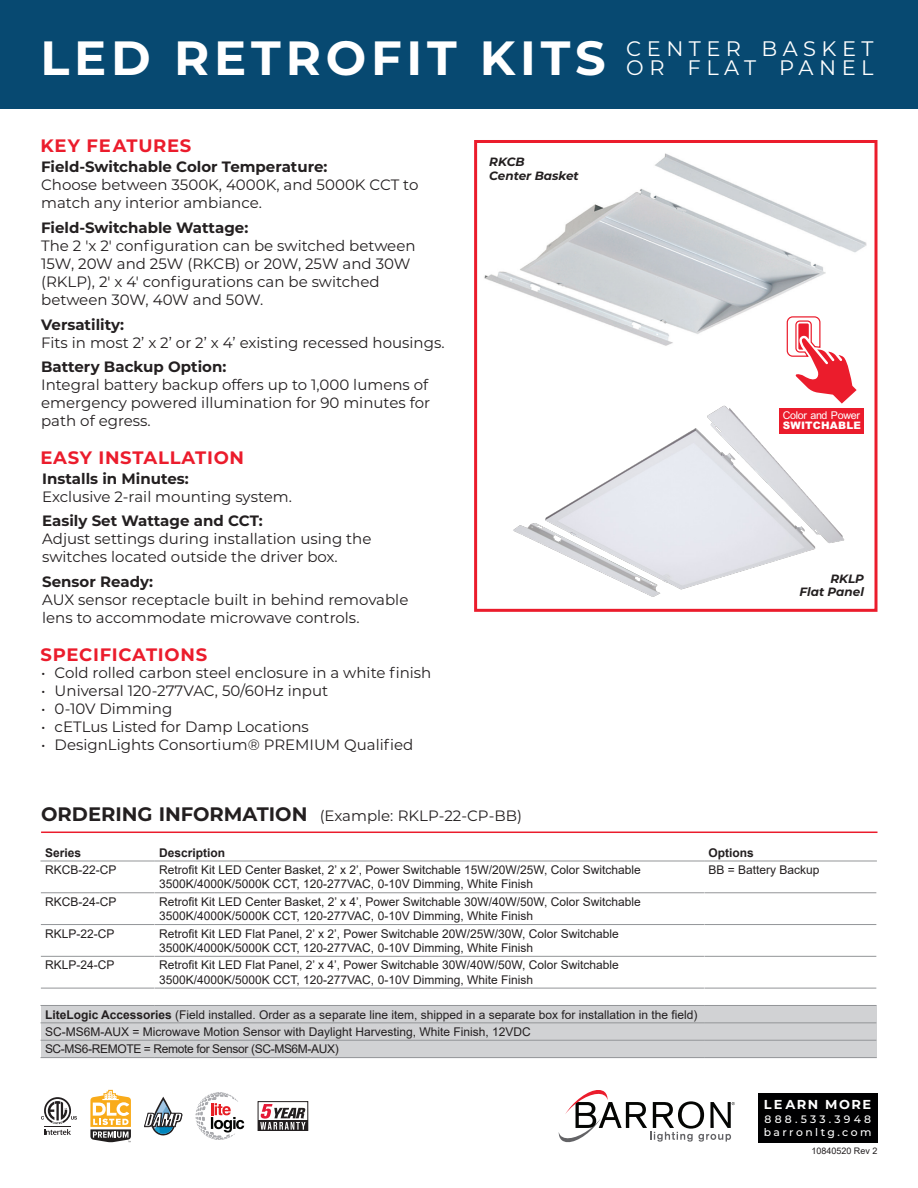
<style>
.page{position:relative;width:918px;height:1188px;background:#fff}
.page>*{position:absolute;margin:0;border:0;box-sizing:border-box;transform-origin:0 0}
.Paragraph_Black{font:700 48px "Montserrat";letter-spacing:.1em;color:#fff}
.Paragraph_Black-2{font:21px "Montserrat";letter-spacing:.26em;color:#fff}
.Paragraph_Black-3{font:700 18px "Montserrat";letter-spacing:.04em;color:#eb1c2c}
.t1{font:15px/18px "Montserrat";color:#231f20}
.t2{font:700 12.9px "Montserrat";letter-spacing:.12em;color:#fff}
.t3{font:12px/14.4px "Arial";color:#231f20}
.t4{font:12px "Arial";letter-spacing:-.03em;color:#231f20}
.t5{font:italic 700 12px/13.5px "Montserrat";color:#231f20;text-align:right}
.t6{font:700 12px "Arial";color:#231f20}
.t7{font:500 10.8px "Montserrat";letter-spacing:.23em;color:#fff}
.t8{font:500 10.8px "Montserrat";letter-spacing:.295em;color:#fff}
.t9{font:10.65px "Arial";letter-spacing:-.03em;color:#fff}
.t10{font:900 10.35px "Arial";letter-spacing:.02em;color:#fff}
.Paragraph_Black-4{font:9px "Arial";color:#231f20}
.s1{font-weight:700}
.s2{font-weight:700;font-size:19.5px}
</style>
<div class="page">
<div style="left:474px;top:140px;width:404px;height:472px;border:3px solid #eb1c2c"></div>
<div style="left:0;top:0;width:918px;height:109px;background:#074971"></div>
<svg style="left:559px;top:1090px;width:176px;height:52px"></svg>
<div style="left:758px;top:1093px;width:120px;height:49px;background:#000001"></div>
<hr style="left:41px;top:832px;width:836px;height:1px;background:#eb1c2c">
<div style="left:41px;top:1005px;width:836px;height:18px;background:#d1d2d4"></div>
<div style="left:41px;top:1023px;width:836px;height:17px;background:#d1d2d4"></div>
<div style="left:41px;top:1040px;width:836px;height:18px;background:#d1d2d4"></div>
<hr style="left:40px;top:861px;width:115px;height:1px;background:#939598">
<hr style="left:155px;top:861px;width:549px;height:1px;background:#939598">
<hr style="left:704px;top:861px;width:173px;height:1px;background:#939598">
<hr style="left:41px;top:892px;width:114px;height:1px;background:#939598">
<hr style="left:155px;top:892px;width:549px;height:1px;background:#939598">
<hr style="left:704px;top:892px;width:172px;height:1px;background:#939598">
<hr style="left:41px;top:924px;width:114px;height:1px;background:#939598">
<hr style="left:155px;top:924px;width:549px;height:1px;background:#939598">
<hr style="left:704px;top:924px;width:172px;height:1px;background:#939598">
<hr style="left:41px;top:956px;width:114px;height:1px;background:#939598">
<hr style="left:155px;top:956px;width:549px;height:1px;background:#939598">
<hr style="left:704px;top:956px;width:172px;height:1px;background:#939598">
<hr style="left:41px;top:988px;width:114px;height:1px;background:#939598">
<hr style="left:155px;top:988px;width:549px;height:1px;background:#939598">
<hr style="left:704px;top:988px;width:172px;height:1px;background:#939598">
<hr style="left:40px;top:1005px;width:115px;height:1px;background:#939598">
<hr style="left:155px;top:1005px;width:549px;height:1px;background:#939598">
<hr style="left:704px;top:1005px;width:172px;height:1px;background:#939598">
<hr style="left:40px;top:1022px;width:115px;height:1px;background:#939598">
<hr style="left:155px;top:1022px;width:549px;height:1px;background:#939598">
<hr style="left:704px;top:1022px;width:172px;height:1px;background:#939598">
<hr style="left:40px;top:1040px;width:115px;height:1px;background:#939598">
<hr style="left:155px;top:1040px;width:549px;height:1px;background:#939598">
<hr style="left:704px;top:1040px;width:172px;height:1px;background:#939598">
<hr style="left:40px;top:1057px;width:115px;height:1px;background:#939598">
<hr style="left:155px;top:1057px;width:549px;height:1px;background:#939598">
<hr style="left:704px;top:1057px;width:173px;height:1px;background:#939598">
<div style="left:258px;top:1101px;width:50px;height:30px;border:1px solid #231f20"></div>
<svg style="left:260px;top:1104px;width:46px;height:26px"></svg>
<svg style="left:144px;top:1097px;width:38px;height:38px"></svg>
<svg style="left:90px;top:1090px;width:41px;height:52px"></svg>
<svg style="left:41px;top:1097px;width:36px;height:38px"></svg>
<svg style="left:196px;top:1092px;width:48px;height:48px"></svg>
<img style="left:484px;top:153px;width:383px;height:193px">
<img style="left:513px;top:406px;width:332px;height:191px">
<svg style="left:786px;top:316px;width:71px;height:88px"></svg>
<div style="left:780px;top:408px;width:84px;height:26px;background:#eb1c2c"></div>
<p class="Paragraph_Black" style="left:40px;top:23px;width:567px">LED RETROFIT KITS</p>
<p class="Paragraph_Black-2" style="left:626px;top:34px;width:249px">CENTER BASKET</p>
<p class="Paragraph_Black-2" style="left:626px;top:53px;width:249px">OR FLAT PANEL</p>
<p class="Paragraph_Black-3" style="left:40px;top:133px;width:152px">KEY FEATURES</p>
<p class="t1" style="left:41px;top:157px;width:379px"><span class="s1">Field-Switchable Color Temperature:<br></span>Choose between 3500K, 4000K, and 5000K CCT to match any interior ambiance.</p>
<p class="t1" style="left:41px;top:218px;width:376px"><span class="s1">Field-Switchable Wattage:<br></span>The 2 'x 2' configuration can be switched between 15W, 20W and 25W (RKCB) or 20W, 25W and 30W (RKLP), 2' x 4' configurations can be switched between 30W, 40W and 50W.</p>
<p class="t1" style="left:41px;top:315px;width:405px"><span class="s1">Versatility:<br></span>Fits in most 2’ x 2’ or 2’ x 4’ existing recessed housings.</p>
<p class="t1" style="left:41px;top:357px;width:390px"><span class="s1">Battery Backup Option:<br></span>Integral battery backup offers up to 1,000 lumens of emergency powered illumination for 90 minutes for path of egress.</p>
<p class="Paragraph_Black-3" style="left:40px;top:445px;width:205px">EASY INSTALLATION</p>
<p class="t1" style="left:42px;top:469px;width:251px"><span class="s1">Installs in Minutes:<br></span>Exclusive 2-rail mounting system.</p>
<p class="t1" style="left:42px;top:511px;width:331px"><span class="s1">Easily Set Wattage and CCT:<br></span>Adjust settings during installation using the switches located outside the driver box.</p>
<p class="t1" style="left:42px;top:572px;width:368px"><span class="s1">Sensor Ready:<br></span>AUX sensor receptacle built in behind removable lens to accommodate microwave controls.</p>
<p class="Paragraph_Black-3" style="left:40px;top:641px;width:168px">SPECIFICATIONS</p>
<p class="t1" style="left:41px;top:663px;width:392px">• Cold rolled carbon steel enclosure in a white finish</p>
<p class="t1" style="left:41px;top:681px;width:289px">• Universal 120-277VAC, 50/60Hz input</p>
<p class="t1" style="left:41px;top:699px;width:133px">• 0-10V Dimming</p>
<p class="t1" style="left:41px;top:717px;width:269px">• cETLus Listed for Damp Locations</p>
<p class="t1" style="left:41px;top:735px;width:374px">• DesignLights Consortium® PREMIUM Qualified</p>
<p class="t5" style="left:489px;top:154px;width:37px">RKCB</p>
<p class="t5" style="left:489px;top:169px;width:91px">Center Basket</p>
<p class="t1" style="left:41px;top:806px;width:482px"><span class="s2">ORDERING INFORMATION</span> (Example: RKLP-22-CP-BB)</p>
<p class="t9" style="left:783px;top:408px;width:79px">Color and Power</p>
<p class="t10" style="left:783px;top:418px;width:80px">SWITCHABLE</p>
<p class="t5" style="left:799px;top:571px;width:66px">RKLP<br>Flat Panel</p>
<p class="t6" style="left:45px;top:844px;width:38px">Series</p>
<p class="t6" style="left:159px;top:844px;width:68px">Description</p>
<p class="t6" style="left:708px;top:844px;width:47px">Options</p>
<p class="t3" style="left:45px;top:863px;width:73px">RKCB-22-CP</p>
<p class="t3" style="left:159px;top:863px;width:483px">Retrofit Kit LED Center Basket, 2’ x 2’, Power Switchable 15W/20W/25W, Color Switchable<br>3500K/4000K/5000K CCT, 120-277VAC, 0-10V Dimming, White Finish</p>
<p class="t3" style="left:708px;top:863px;width:113px">BB = Battery Backup</p>
<p class="t3" style="left:45px;top:894px;width:73px">RKCB-24-CP</p>
<p class="t3" style="left:159px;top:894px;width:483px">Retrofit Kit LED Center Basket, 2’ x 4’, Power Switchable 30W/40W/50W, Color Switchable<br>3500K/4000K/5000K CCT, 120-277VAC, 0-10V Dimming, White Finish</p>
<p class="t3" style="left:45px;top:926px;width:71px">RKLP-22-CP</p>
<p class="t3" style="left:159px;top:926px;width:461px">Retrofit Kit LED Flat Panel, 2’ x 2’, Power Switchable 20W/25W/30W, Color Switchable<br>3500K/4000K/5000K CCT, 120-277VAC, 0-10V Dimming, White Finish</p>
<p class="t3" style="left:45px;top:958px;width:71px">RKLP-24-CP</p>
<p class="t3" style="left:159px;top:958px;width:461px">Retrofit Kit LED Flat Panel, 2’ x 4’, Power Switchable 30W/40W/50W, Color Switchable<br>3500K/4000K/5000K CCT, 120-277VAC, 0-10V Dimming, White Finish</p>
<p class="t3" style="left:45px;top:1007px;width:654px"><span class="s1">LiteLogic Accessories</span> (Field installed. Order as a separate line item, shipped in a separate box for installation in the field)</p>
<p class="t3" style="left:45px;top:1024px;width:487px">SC-MS6M-AUX = Microwave Motion Sensor with Daylight Harvesting, White Finish, 12VDC</p>
<p class="t4" style="left:45px;top:1041px;width:295px">SC-MS6-REMOTE = Remote for Sensor (SC-MS6M-AUX)</p>
<p class="t2" style="left:764px;top:1095px;width:109px">LEARN MORE</p>
<p class="t8" style="left:765px;top:1112px;width:108px">888.533.3948</p>
<p class="t7" style="left:764px;top:1124px;width:109px">barronltg.com</p>
<p class="Paragraph_Black-4" style="left:811px;top:1145px;width:68px">10840520 Rev 2</p>
</div>
